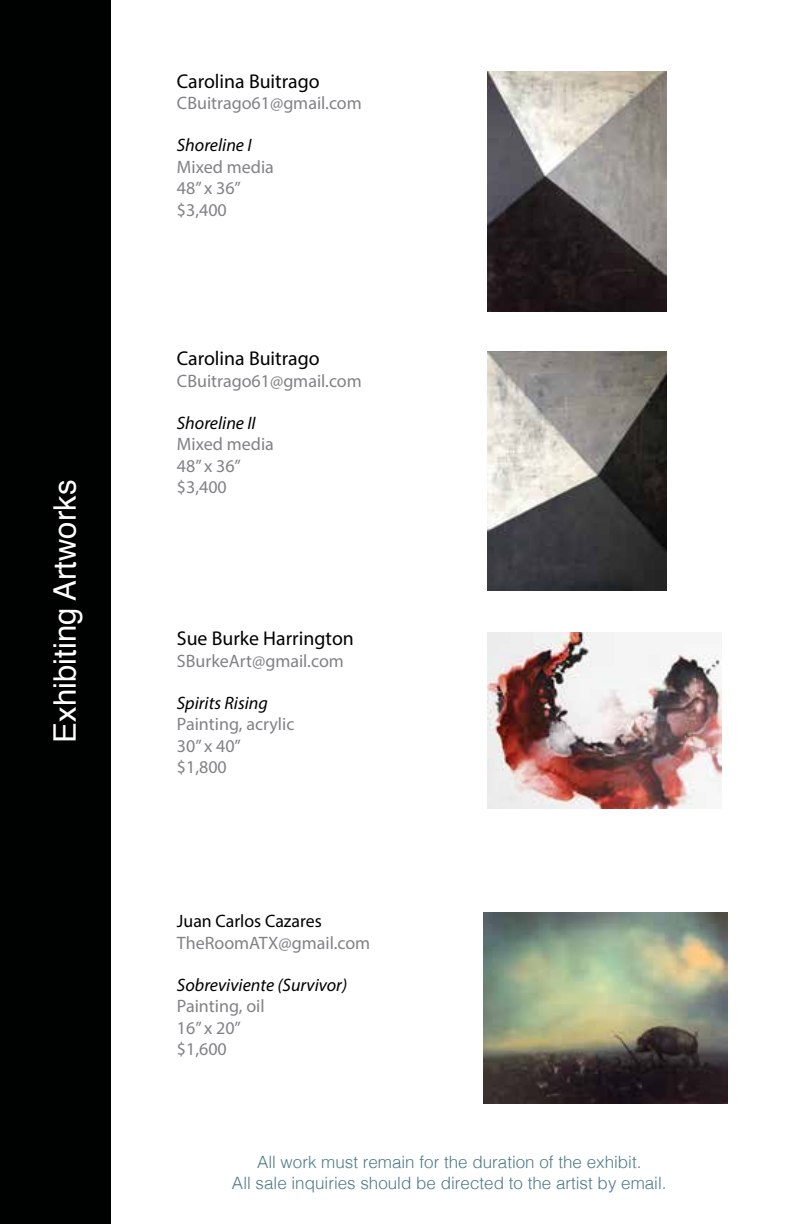
<style>
.page{position:relative;width:792px;height:1224px;background:#fff}
.page>*{position:absolute;margin:0;border:0;box-sizing:border-box;transform-origin:0 0}
.t1{font:31.2px "Helvetica";color:#fff}
.t2{font:20px "Myriad Pro";color:#000}
.t3{font:18px/21.6px "Myriad Pro";color:#808285}
.t4{font:italic 18px "Myriad Pro";color:#000}
.t5{font:18px "Myriad Pro";color:#000}
.t6{font:300 17px/20.4px "Helvetica";color:#4e7a89;text-align:center}
</style>
<div class="page">
<img style="left:488px;top:351px;width:179px;height:240px">
<img style="left:488px;top:633px;width:234px;height:176px">
<div style="left:0;top:0;width:110px;height:1224px;background:#000101"></div>
<img style="left:488px;top:71px;width:179px;height:240px">
<img style="left:484px;top:913px;width:244px;height:191px">
<h1 class="t1" style="left:41px;top:743px;width:264px;rotate:-90deg">Exhibiting Artworks</h1>
<p class="t2" style="left:177px;top:69px;width:144px">Carolina Buitrago</p>
<p class="t3" style="left:177px;top:92px;width:186px">CBuitrago61@gmail.com</p>
<p class="t4" style="left:177px;top:134px;width:76px">Shoreline I</p>
<p class="t3" style="left:177px;top:156px;width:99px">Mixed media<br>48” x 36” $3,400</p>
<p class="t2" style="left:177px;top:346px;width:144px">Carolina Buitrago</p>
<p class="t3" style="left:177px;top:369px;width:186px">CBuitrago61@gmail.com</p>
<p class="t4" style="left:177px;top:411px;width:80px">Shoreline II</p>
<p class="t3" style="left:177px;top:433px;width:99px">Mixed media<br>48” x 36” $3,400</p>
<p class="t2" style="left:177px;top:626px;width:178px">Sue Burke Harrington</p>
<p class="t3" style="left:177px;top:649px;width:168px">SBurkeArt@gmail.com</p>
<p class="t4" style="left:177px;top:691px;width:93px">Spirits Rising</p>
<p class="t3" style="left:177px;top:713px;width:119px">Painting, acrylic<br>30” x 40” $1,800</p>
<p class="t5" style="left:177px;top:910px;width:146px">Juan Carlos Cazares</p>
<p class="t3" style="left:177px;top:931px;width:195px">TheRoomATX@gmail.com</p>
<p class="t4" style="left:177px;top:973px;width:172px">Sobreviviente (Survivor)</p>
<p class="t3" style="left:177px;top:995px;width:89px">Painting, oil<br>16” x 20” $1,600</p>
<p class="t6" style="left:232px;top:1151px;width:436px">All work must remain for the duration of the exhibit.<br>All sale inquiries should be directed to the artist by email.</p>
</div>
